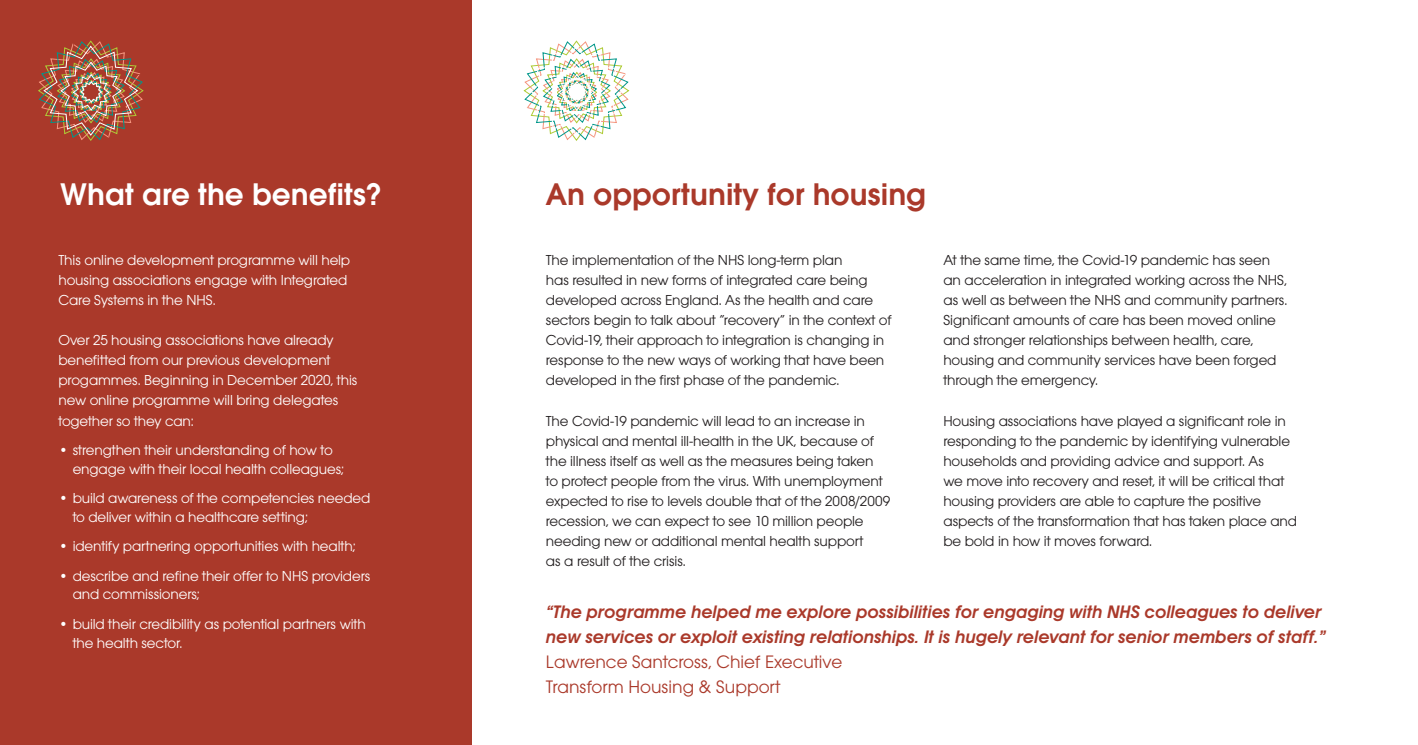
<style>
.page{position:relative;width:1418px;height:745px;background:#fff}
.page>*{position:absolute;margin:0;border:0;box-sizing:border-box;transform-origin:0 0}
.Rightside_header{font:600 32.5px "Avant Garde ITC";color:#aa392a}
.Leftside_header{font:600 32.5px "Avant Garde ITC";color:#fff}
.HACT_chapter_headers{font:italic 600 18.75px/25px "Avant Garde ITC";color:#aa392a}
.HACT_chapter_headers-2{font:18.75px "Avant Garde ITC";color:#aa392a}
.HACT_chapter_headers-3{font:15px/20px "Avant Garde ITC";letter-spacing:-.01em;color:#231f20}
.bullets{font:15px/18.8px "Avant Garde ITC";letter-spacing:-.01em;color:#fff}
.HACT_chapter_headers-4{font:15px/20px "Avant Garde ITC";letter-spacing:-.01em;color:#fff}
</style>
<div class="page">
<div style="left:0;top:0;width:471px;height:744px;background:#aa392a"></div>
<img style="left:38px;top:40px;width:106px;height:100px">
<svg style="left:523px;top:40px;width:106px;height:100px"></svg>
<p class="Leftside_header" style="left:60px;top:175px;width:322px">What are the benefits?</p>
<p class="HACT_chapter_headers-4" style="left:58px;top:250px;width:293px">This online development programme will help housing associations engage with Integrated<br>Care Systems in the NHS.</p>
<p class="HACT_chapter_headers-4" style="left:58px;top:330px;width:300px">Over 25 housing associations have already benefitted from our previous development progammes. Beginning in December 2020, this new online programme will bring delegates together so they can:</p>
<p class="bullets" style="left:73px;top:440px;width:273px;text-indent:-14px">• strengthen their understanding of how to engage with their local health colleagues;</p>
<p class="bullets" style="left:73px;top:488px;width:299px;text-indent:-14px">• build awareness of the competencies needed to deliver within a healthcare setting;</p>
<p class="bullets" style="left:58px;top:536px;width:298px">• identify partnering opportunities with health;</p>
<p class="bullets" style="left:73px;top:566px;width:299px;text-indent:-14px">• describe and refine their offer to NHS providers and commissioners;</p>
<p class="bullets" style="left:73px;top:614px;width:295px;text-indent:-14px">• build their credibility as potential partners with the health sector.</p>
<p class="Rightside_header" style="left:546px;top:175px;width:382px">An opportunity for housing</p>
<p class="HACT_chapter_headers-3" style="left:546px;top:250px;width:347px">The implementation of the NHS long-term plan<br>has resulted in new forms of integrated care being developed across England. As the health and care sectors begin to talk about “recovery” in the context of Covid-19, their approach to integration is changing in response to the new ways of working that have been developed in the first phase of the pandemic.</p>
<p class="HACT_chapter_headers-3" style="left:546px;top:410px;width:346px">The Covid-19 pandemic will lead to an increase in physical and mental ill-health in the UK, because of the illness itself as well as the measures being taken<br>to protect people from the virus. With unemployment expected to rise to levels double that of the 2008/2009 recession, we can expect to see 10 million people needing new or additional mental health support<br>as a result of the crisis.</p>
<p class="HACT_chapter_headers-3" style="left:943px;top:250px;width:345px">At the same time, the Covid-19 pandemic has seen an acceleration in integrated working across the NHS, as well as between the NHS and community partners.<br>Significant amounts of care has been moved online and stronger relationships between health, care, housing and community services have been forged through the emergency.</p>
<p class="HACT_chapter_headers-3" style="left:943px;top:410px;width:355px">Housing associations have played a significant role in responding to the pandemic by identifying vulnerable households and providing advice and support. As<br>we move into recovery and reset, it will be critical that housing providers are able to capture the positive aspects of the transformation that has taken place and be bold in how it moves forward.</p>
<p class="HACT_chapter_headers" style="left:546px;top:598px;width:781px">“The programme helped me explore possibilities for engaging with NHS colleagues to deliver new services or exploit existing relationships. It is hugely relevant for senior members of staff.”</p>
<p class="HACT_chapter_headers-2" style="left:546px;top:650px;width:298px">Lawrence Santcross, Chief Executive</p>
<p class="HACT_chapter_headers-2" style="left:546px;top:675px;width:236px">Transform Housing &amp; Support</p>
</div>
